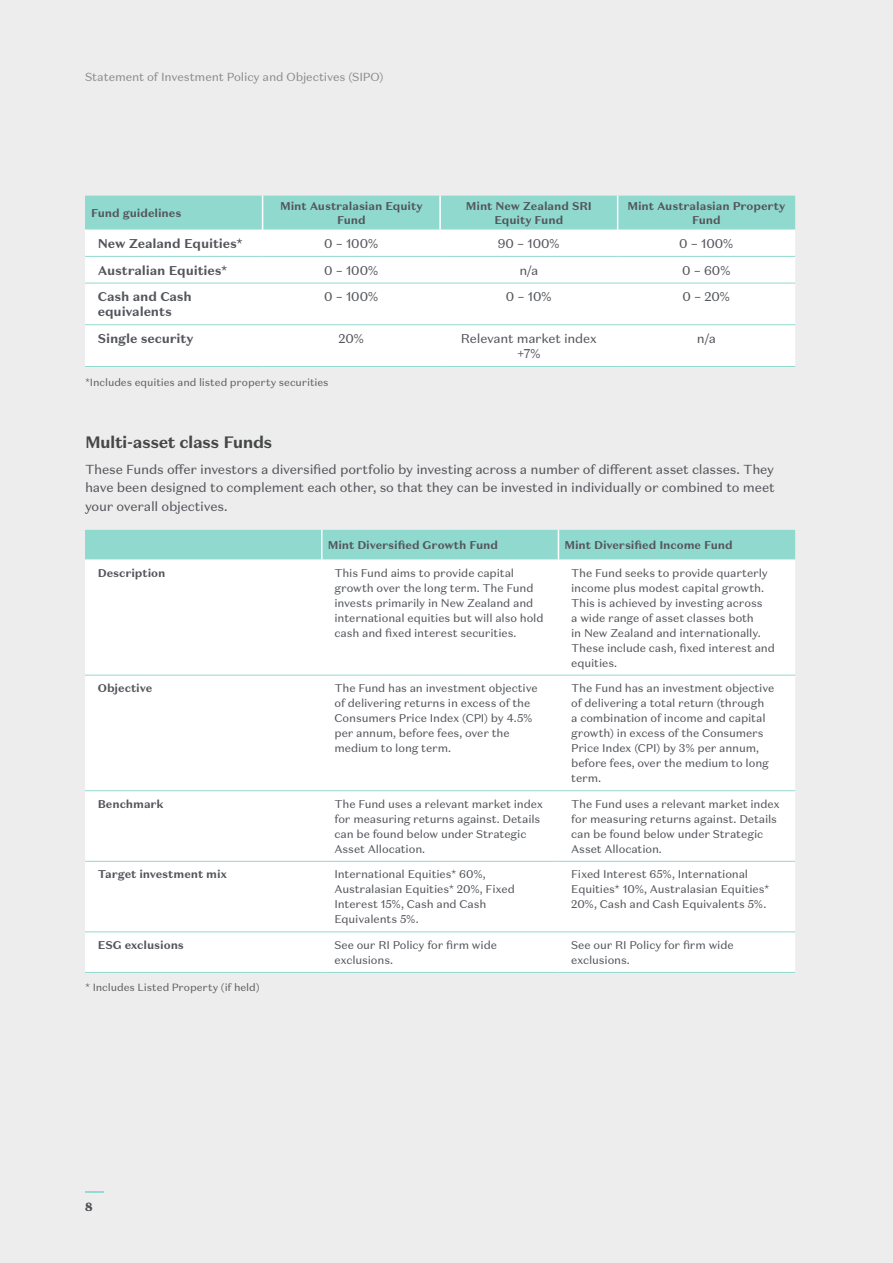
<style>
.page{position:relative;width:893px;height:1263px;background:#eeeded}
.page>*{position:absolute;margin:0;border:0;box-sizing:border-box;transform-origin:0 0}
.t1{font:700 16.5px "Domaine Sans Text";letter-spacing:-.03em;color:#454847}
.t2{font:13.05px/18.8px "Domaine Sans Text";letter-spacing:-.015em;color:#54565b;text-align:justify}
.t3{font:12.75px/15px "Domaine Sans Text";letter-spacing:-.015em;color:#54565b;text-align:center}
.t4{font:700 12.75px/15px "Domaine Sans Text";letter-spacing:-.01em;color:#54565b}
.t5{font:11.7px "Domaine Sans Text";letter-spacing:-.015em;color:#8f8d8c}
.t6{font:700 11.7px "Domaine Text Test";color:#54565b}
.t7{font:11.25px/15px "Domaine Sans Text";letter-spacing:-.01em;color:#54565b}
.t8{font:700 11.25px/13.5px "Domaine Sans Text";letter-spacing:-.005em;color:#54565b;text-align:center}
.t9{font:10.5px "Domaine Sans Text";letter-spacing:-.005em;color:#606165}
</style>
<div class="page">
<div style="left:85px;top:196px;width:710px;height:34px;background:#90d9cf"></div>
<div style="left:85px;top:230px;width:710px;height:136px;background:#fff"></div>
<hr style="left:262px;top:196px;width:1px;height:34px;background:#fff">
<hr style="left:439px;top:196px;width:2px;height:34px;background:#fff">
<hr style="left:617px;top:196px;width:1px;height:34px;background:#fff">
<hr style="left:85px;top:256px;width:178px;height:1px;background:#90d9cf">
<hr style="left:263px;top:256px;width:177px;height:1px;background:#90d9cf">
<hr style="left:440px;top:256px;width:178px;height:1px;background:#90d9cf">
<hr style="left:618px;top:256px;width:177px;height:1px;background:#90d9cf">
<hr style="left:85px;top:283px;width:178px;height:1px;background:#90d9cf">
<hr style="left:263px;top:283px;width:177px;height:1px;background:#90d9cf">
<hr style="left:440px;top:283px;width:178px;height:1px;background:#90d9cf">
<hr style="left:618px;top:283px;width:177px;height:1px;background:#90d9cf">
<hr style="left:85px;top:324px;width:178px;height:1px;background:#90d9cf">
<hr style="left:263px;top:324px;width:177px;height:1px;background:#90d9cf">
<hr style="left:440px;top:324px;width:178px;height:1px;background:#90d9cf">
<hr style="left:618px;top:324px;width:177px;height:1px;background:#90d9cf">
<hr style="left:85px;top:366px;width:178px;height:1px;background:#90d9cf">
<hr style="left:263px;top:366px;width:177px;height:1px;background:#90d9cf">
<hr style="left:440px;top:366px;width:178px;height:1px;background:#90d9cf">
<hr style="left:618px;top:366px;width:177px;height:1px;background:#90d9cf">
<div style="left:85px;top:530px;width:710px;height:30px;background:#90d9cf"></div>
<div style="left:85px;top:560px;width:710px;height:412px;background:#fff"></div>
<hr style="left:321px;top:530px;width:1px;height:30px;background:#fff">
<hr style="left:558px;top:530px;width:1px;height:30px;background:#fff">
<hr style="left:85px;top:675px;width:237px;height:1px;background:#90d9cf">
<hr style="left:322px;top:675px;width:236px;height:1px;background:#90d9cf">
<hr style="left:558px;top:675px;width:237px;height:1px;background:#90d9cf">
<hr style="left:85px;top:790px;width:237px;height:1px;background:#90d9cf">
<hr style="left:322px;top:790px;width:236px;height:1px;background:#90d9cf">
<hr style="left:558px;top:790px;width:237px;height:1px;background:#90d9cf">
<hr style="left:85px;top:861px;width:237px;height:1px;background:#90d9cf">
<hr style="left:322px;top:861px;width:236px;height:1px;background:#90d9cf">
<hr style="left:558px;top:861px;width:237px;height:1px;background:#90d9cf">
<hr style="left:85px;top:931px;width:237px;height:1px;background:#90d9cf">
<hr style="left:322px;top:931px;width:236px;height:1px;background:#90d9cf">
<hr style="left:558px;top:931px;width:237px;height:1px;background:#90d9cf">
<hr style="left:85px;top:972px;width:237px;height:1px;background:#90d9cf">
<hr style="left:322px;top:972px;width:236px;height:1px;background:#90d9cf">
<hr style="left:558px;top:972px;width:237px;height:1px;background:#90d9cf">
<svg style="left:85px;top:1191px;width:19px;height:2px"></svg>
<p class="t5" style="left:85px;top:70px;width:300px">Statement of Investment Policy and Objectives (SIPO)</p>
<p class="t8" style="left:91px;top:206px;width:92px">Fund guidelines</p>
<p class="t8" style="left:280px;top:199px;width:144px">Mint Australasian Equity<br>Fund</p>
<p class="t8" style="left:466px;top:199px;width:128px">Mint New Zealand SRI<br>Equity Fund</p>
<p class="t8" style="left:627px;top:199px;width:160px">Mint Australasian Property<br>Fund</p>
<p class="t4" style="left:98px;top:236px;width:146px">New Zealand Equities*</p>
<p class="t3" style="left:324px;top:236px;width:56px">0 – 100%</p>
<p class="t3" style="left:498px;top:236px;width:64px">90 – 100%</p>
<p class="t3" style="left:679px;top:236px;width:56px">0 – 100%</p>
<p class="t4" style="left:98px;top:263px;width:131px">Australian Equities*</p>
<p class="t3" style="left:324px;top:263px;width:56px">0 – 100%</p>
<p class="t3" style="left:519px;top:263px;width:21px">n/a</p>
<p class="t3" style="left:682px;top:263px;width:50px">0 – 60%</p>
<p class="t4" style="left:98px;top:289px;width:96px">Cash and Cash equivalents</p>
<p class="t3" style="left:324px;top:289px;width:56px">0 – 100%</p>
<p class="t3" style="left:506px;top:289px;width:47px">0 – 10%</p>
<p class="t3" style="left:683px;top:289px;width:49px">0 – 20%</p>
<p class="t4" style="left:98px;top:331px;width:97px">Single security</p>
<p class="t3" style="left:338px;top:331px;width:27px">20%</p>
<p class="t3" style="left:461px;top:331px;width:137px">Relevant market index +7%</p>
<p class="t3" style="left:697px;top:331px;width:21px">n/a</p>
<p class="t9" style="left:85px;top:375px;width:245px">*Includes equities and listed property securities</p>
<h1 class="t1" style="left:85px;top:432px;width:189px">Multi-asset class Funds</h1>
<p class="t2" style="left:85px;top:459px;width:691px">These Funds offer investors a diversified portfolio by investing across a number of different asset classes. They have been designed to complement each other, so that they can be invested in individually or combined to meet your overall objectives.</p>
<p class="t8" style="left:328px;top:538px;width:172px">Mint Diversified Growth Fund</p>
<p class="t8" style="left:564px;top:538px;width:170px">Mint Diversified Income Fund</p>
<p class="t8" style="left:98px;top:566px;width:69px">Description</p>
<p class="t7" style="left:334px;top:565px;width:211px">This Fund aims to provide capital growth over the long term. The Fund invests primarily in New Zealand and international equities but will also hold cash and fixed interest securities.</p>
<p class="t7" style="left:571px;top:565px;width:205px">The Fund seeks to provide quarterly income plus modest capital growth.<br>This is achieved by investing across<br>a wide range of asset classes both<br>in New Zealand and internationally.<br>These include cash, fixed interest and equities.</p>
<p class="t8" style="left:98px;top:681px;width:56px">Objective</p>
<p class="t7" style="left:334px;top:681px;width:205px">The Fund has an investment objective of delivering returns in excess of the<br>Consumers Price Index (CPI) by 4.5% per annum, before fees, over the medium to long term.</p>
<p class="t7" style="left:571px;top:681px;width:205px">The Fund has an investment objective of delivering a total return (through<br>a combination of income and capital growth) in excess of the Consumers<br>Price Index (CPI) by 3% per annum, before fees, over the medium to long term.</p>
<p class="t8" style="left:98px;top:797px;width:67px">Benchmark</p>
<p class="t7" style="left:334px;top:796px;width:210px">The Fund uses a relevant market index for measuring returns against. Details can be found below under Strategic<br>Asset Allocation.</p>
<p class="t7" style="left:571px;top:796px;width:210px">The Fund uses a relevant market index for measuring returns against. Details can be found below under Strategic<br>Asset Allocation.</p>
<p class="t8" style="left:98px;top:868px;width:131px">Target investment mix</p>
<p class="t7" style="left:334px;top:867px;width:182px">International Equities* 60%,<br>Australasian Equities* 20%, Fixed<br>Interest 15%, Cash and Cash<br>Equivalents 5%.</p>
<p class="t7" style="left:571px;top:867px;width:200px">Fixed Interest 65%, International<br>Equities* 10%, Australasian Equities*<br>20%, Cash and Cash Equivalents 5%.</p>
<p class="t8" style="left:98px;top:938px;width:88px">ESG exclusions</p>
<p class="t7" style="left:334px;top:937px;width:164px">See our RI Policy for firm wide exclusions.</p>
<p class="t7" style="left:571px;top:937px;width:164px">See our RI Policy for firm wide exclusions.</p>
<p class="t9" style="left:85px;top:981px;width:176px">* Includes Listed Property (if held)</p>
<p class="t6" style="left:85px;top:1199px;width:9px">8</p>
</div>
